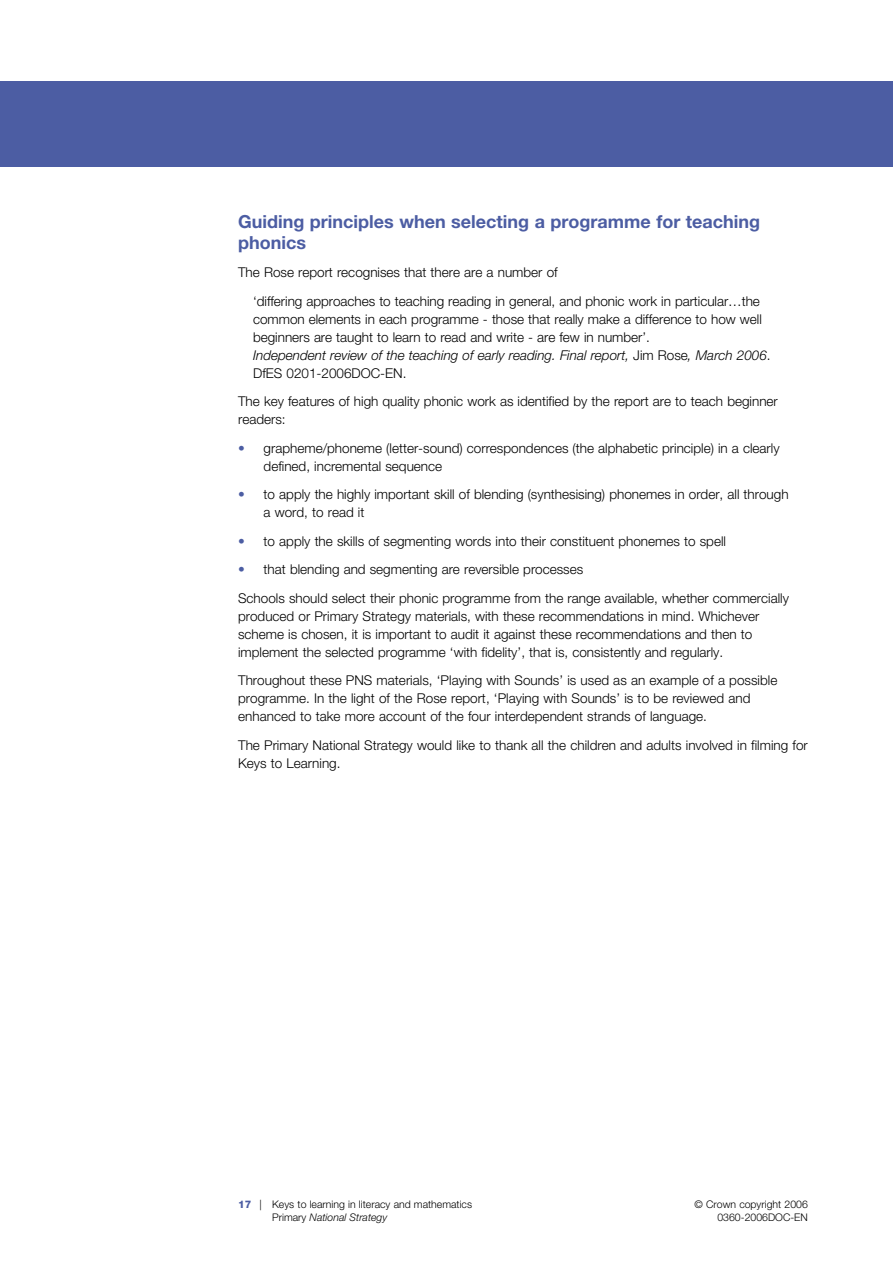
<style>
.page{position:relative;width:893px;height:1263px;background:#fff}
.page>*{position:absolute;margin:0;border:0;box-sizing:border-box;transform-origin:0 0}
.t1{font:700 18px/21px "Helvetica Neue CE";color:#4c5da3}
.t2{font:300 13.5px/18px "Helvetica Neue CE";color:#000}
.t3{font:300 13.5px/28.5px "Helvetica Neue CE";color:#4c5da3}
.t4{font:300 10.5px/13.5px "Helvetica Neue CE";color:#000}
.s1{font-style:italic}
.s2{font-weight:800;color:#4c5da3}
</style>
<div class="page">
<div style="left:0;top:81px;width:893px;height:85px;background:#4c5da3"></div>
<h1 class="t1" style="left:238px;top:211px;width:524px">Guiding principles when selecting a programme for teaching phonics</h1>
<p class="t2" style="left:253px;top:258px;width:508px;line-height:28.5px;text-indent:-15px">The Rose report recognises that there are a number of<br>‘differing approaches to teaching reading in general, and phonic work in particular…the</p>
<p class="t2" style="left:253px;top:310px;width:519px">common elements in each programme - those that really make a difference to how well beginners are taught to learn to read and write - are few in number’.<br><span class="s1">Independent review of the teaching of early reading. Final report,</span> Jim Rose<span class="s1">, March 2006</span>.<br>DfES 0201-2006DOC-EN.</p>
<p class="t2" style="left:238px;top:393px;width:541px">The key features of high quality phonic work as identified by the report are to teach beginner readers:</p>
<p class="t2" style="left:264px;top:439px;width:517px">grapheme/phoneme (letter-sound) correspondences (the alphabetic principle) in a clearly defined, incremental sequence</p>
<p class="t2" style="left:264px;top:486px;width:526px">to apply the highly important skill of blending (synthesising) phonemes in order, all through a word, to read it</p>
<p class="t2" style="left:264px;top:532px;width:464px">to apply the skills of segmenting words into their constituent phonemes to spell</p>
<p class="t2" style="left:264px;top:561px;width:321px">that blending and segmenting are reversible processes</p>
<p class="t2" style="left:238px;top:589px;width:552px">Schools should select their phonic programme from the range available, whether commercially</p>
<p class="t2" style="left:238px;top:607px;width:523px">produced or Primary Strategy materials, with these recommendations in mind. Whichever scheme is chosen, it is important to audit it against these recommendations and then to implement the selected programme ‘with fidelity’, that is, consistently and regularly.</p>
<p class="t2" style="left:238px;top:672px;width:541px">Throughout these PNS materials, ‘Playing with Sounds’ is used as an example of a possible programme. In the light of the Rose report, ‘Playing with Sounds’ is to be reviewed and enhanced to take more account of the four interdependent strands of language.</p>
<p class="t2" style="left:238px;top:736px;width:571px">The Primary National Strategy would like to thank all the children and adults involved in filming for<br>Keys to Learning.</p>
<p class="t3" style="left:238px;top:434px;width:8px">•</p>
<p class="t3" style="left:238px;top:480px;width:8px">•</p>
<p class="t3" style="left:238px;top:527px;width:8px">• •</p>
<p class="t4" style="left:272px;top:1197px;width:201px;text-indent:-34px"><span class="s2">17</span> <span class="s1">|</span> Keys to learning in literacy and mathematics<br>Primary <span class="s1">National Strategy</span></p>
<p class="t4" style="left:694px;top:1198px;width:115px;line-height:12.8px;text-align:right">© Crown copyright 2006<br>0360-2006DOC-EN</p>
</div>
